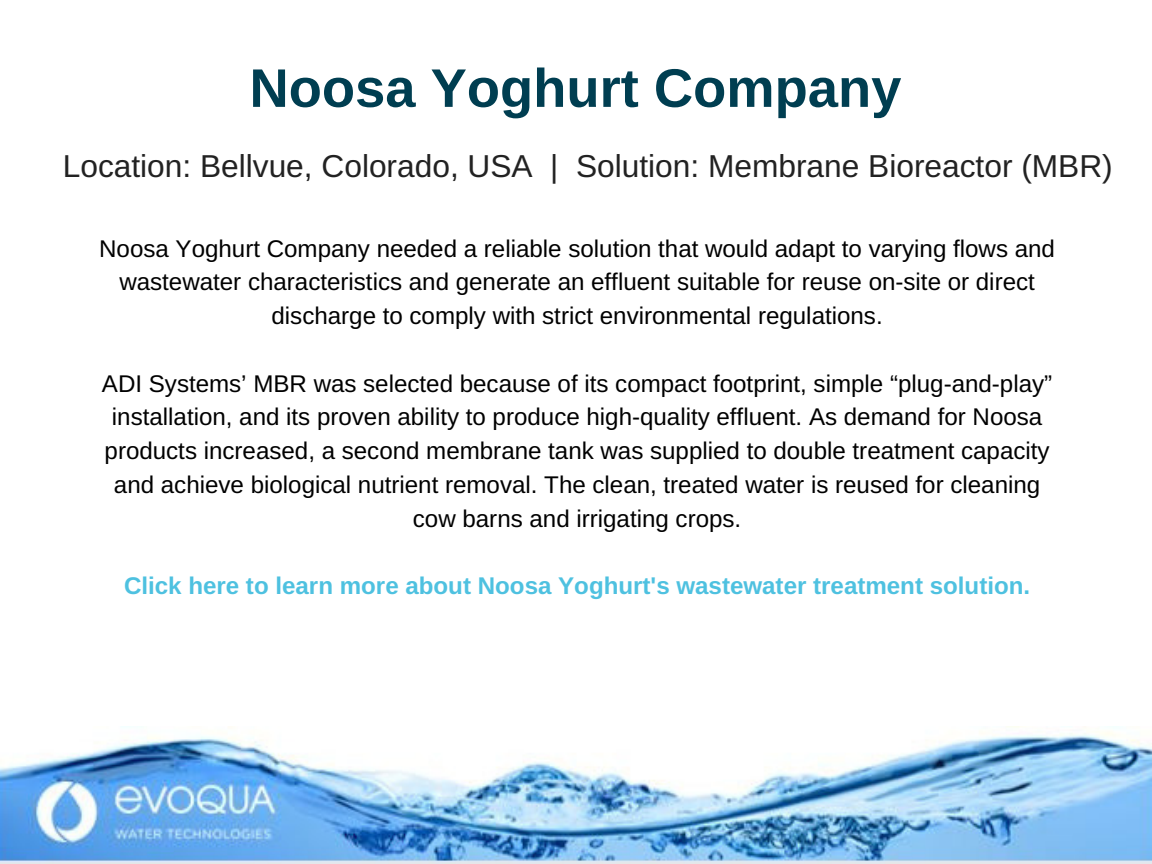
<style>
.page{position:relative;width:1152px;height:864px;background:#fff}
.page>*{position:absolute;margin:0;border:0;box-sizing:border-box;transform-origin:0 0}
.t1{font:700 54.3px "Arimo";color:#003e51}
.t2{font:31.65px "Arimo";color:#222}
.t3{font:24.15px/33.8px "Arimo";color:#000;text-align:center}
.t4{font:700 24.15px "Arimo";color:#4ec1e0}
</style>
<div class="page">
<img style="left:0;top:727px;width:1152px;height:137px">
<h1 class="t1" style="left:249px;top:58px;width:653px">Noosa Yoghurt Company</h1>
<h2 class="t2" style="left:63px;top:148px;width:1052px">Location: Bellvue, Colorado, USA | Solution: Membrane Bioreactor (MBR)</h2>
<p class="t3" style="left:99px;top:231px;width:957px">Noosa Yoghurt Company needed a reliable solution that would adapt to varying flows and wastewater characteristics and generate an effluent suitable for reuse on-site or direct discharge to comply with strict environmental regulations.</p>
<p class="t3" style="left:102px;top:366px;width:952px">ADI Systems’ MBR was selected because of its compact footprint, simple “plug-and-play” installation, and its proven ability to produce high-quality effluent. As demand for Noosa products increased, a second membrane tank was supplied to double treatment capacity and achieve biological nutrient removal. The clean, treated water is reused for cleaning cow barns and irrigating crops.</p>
<p class="t4" style="left:124px;top:572px;width:908px">Click here to learn more about Noosa Yoghurt's wastewater treatment solution.</p>
</div>
